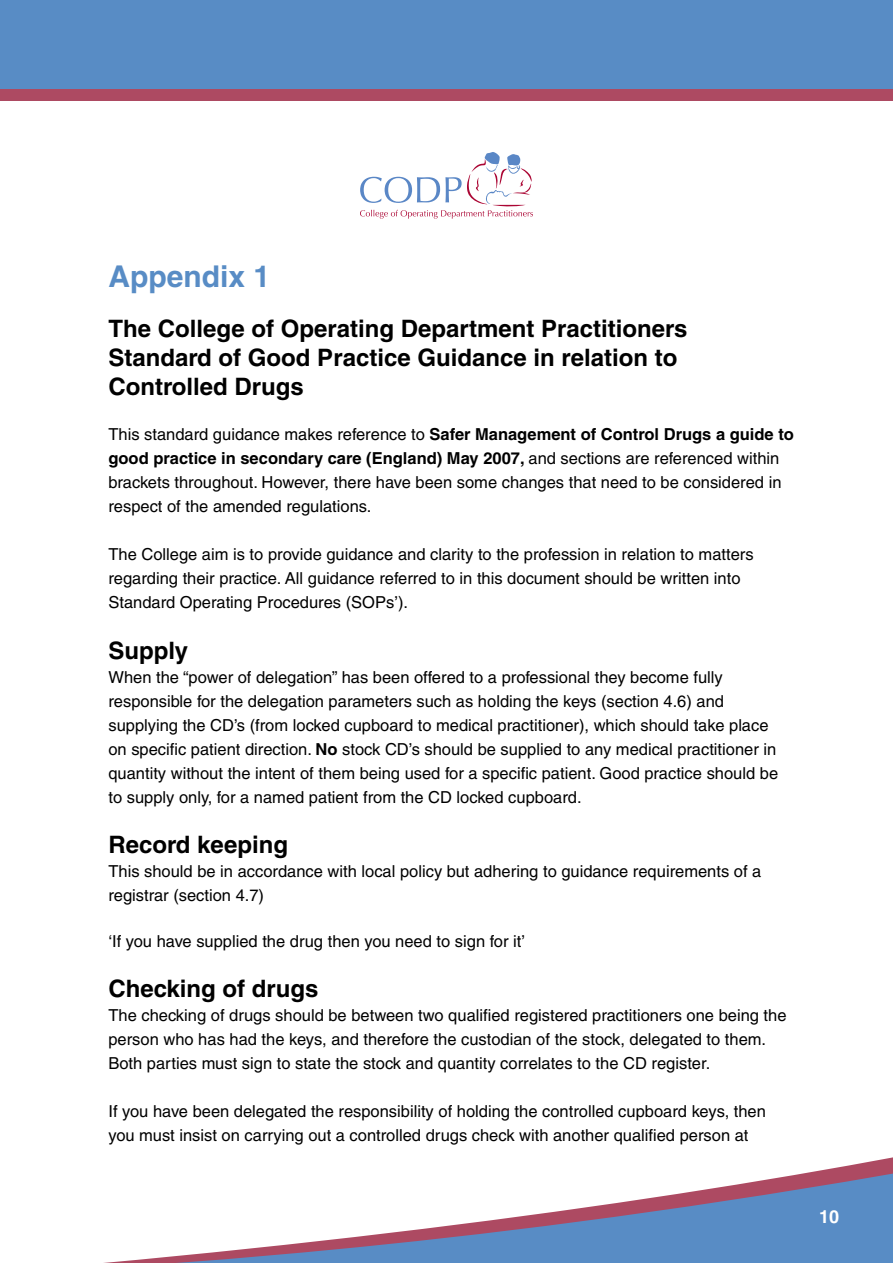
<style>
.page{position:relative;width:893px;height:1263px;background:#fff}
.page>*{position:absolute;margin:0;border:0;box-sizing:border-box;transform-origin:0 0}
.t1{font:700 30px "Helvetica";color:#588cc5}
.t2{font:700 24px/28.8px "Helvetica";color:#000}
.t3{font:700 18px "Helvetica";color:#fff}
.t4{font:16.5px/24px "Helvetica";color:#000}
.s1{font-weight:700}
</style>
<div class="page">
<svg style="left:104px;top:1159px;width:788px;height:104px"></svg>
<div style="left:0;top:11px;width:893px;height:90px;background:#ad4a62"></div>
<div style="left:0;top:0;width:893px;height:89px;background:#588cc5"></div>
<svg style="left:360px;top:152px;width:173px;height:67px"></svg>
<svg style="left:892px;top:1157px;width:1px;height:106px"></svg>
<h1 class="t1" style="left:108px;top:258px;width:163px">Appendix 1</h1>
<h2 class="t2" style="left:108px;top:314px;width:581px">The College of Operating Department Practitioners<br>Standard of Good Practice Guidance in relation to<br>Controlled Drugs</h2>
<p class="t4" style="left:108px;top:423px;width:687px">This standard guidance makes reference to <span class="s1">Safer Management of Control Drugs a guide to good practice in secondary care (England) May 2007,</span> and sections are referenced within brackets throughout. However, there have been some changes that need to be considered in respect of the amended regulations.</p>
<p class="t4" style="left:108px;top:543px;width:647px">The College aim is to provide guidance and clarity to the profession in relation to matters regarding their practice. All guidance referred to in this document should be written into<br>Standard Operating Procedures (SOPs’).</p>
<h2 class="t2" style="left:108px;top:636px;width:81px">Supply</h2>
<p class="t4" style="left:108px;top:665px;width:671px">When the “power of delegation” has been offered to a professional they become fully responsible for the delegation parameters such as holding the keys (section 4.6) and supplying the CD’s (from locked cupboard to medical practitioner), which should take place on specific patient direction. <span class="s1">No</span> stock CD’s should be supplied to any medical practitioner in quantity without the intent of them being used for a specific patient. Good practice should be to supply only, for a named patient from the CD locked cupboard.</p>
<h2 class="t2" style="left:108px;top:830px;width:181px">Record keeping</h2>
<p class="t4" style="left:108px;top:859px;width:654px">This should be in accordance with local policy but adhering to guidance requirements of a registrar (section 4.7)</p>
<p class="t4" style="left:108px;top:929px;width:418px">‘If you have supplied the drug then you need to sign for it’</p>
<h2 class="t2" style="left:108px;top:974px;width:212px">Checking of drugs</h2>
<p class="t4" style="left:108px;top:1003px;width:680px">The checking of drugs should be between two qualified registered practitioners one being the person who has had the keys, and therefore the custodian of the stock, delegated to them.<br>Both parties must sign to state the stock and quantity correlates to the CD register.</p>
<p class="t4" style="left:108px;top:1099px;width:659px">If you have been delegated the responsibility of holding the controlled cupboard keys, then you must insist on carrying out a controlled drugs check with another qualified person at</p>
<p class="t3" style="left:819px;top:1205px;width:22px">10</p>
</div>
